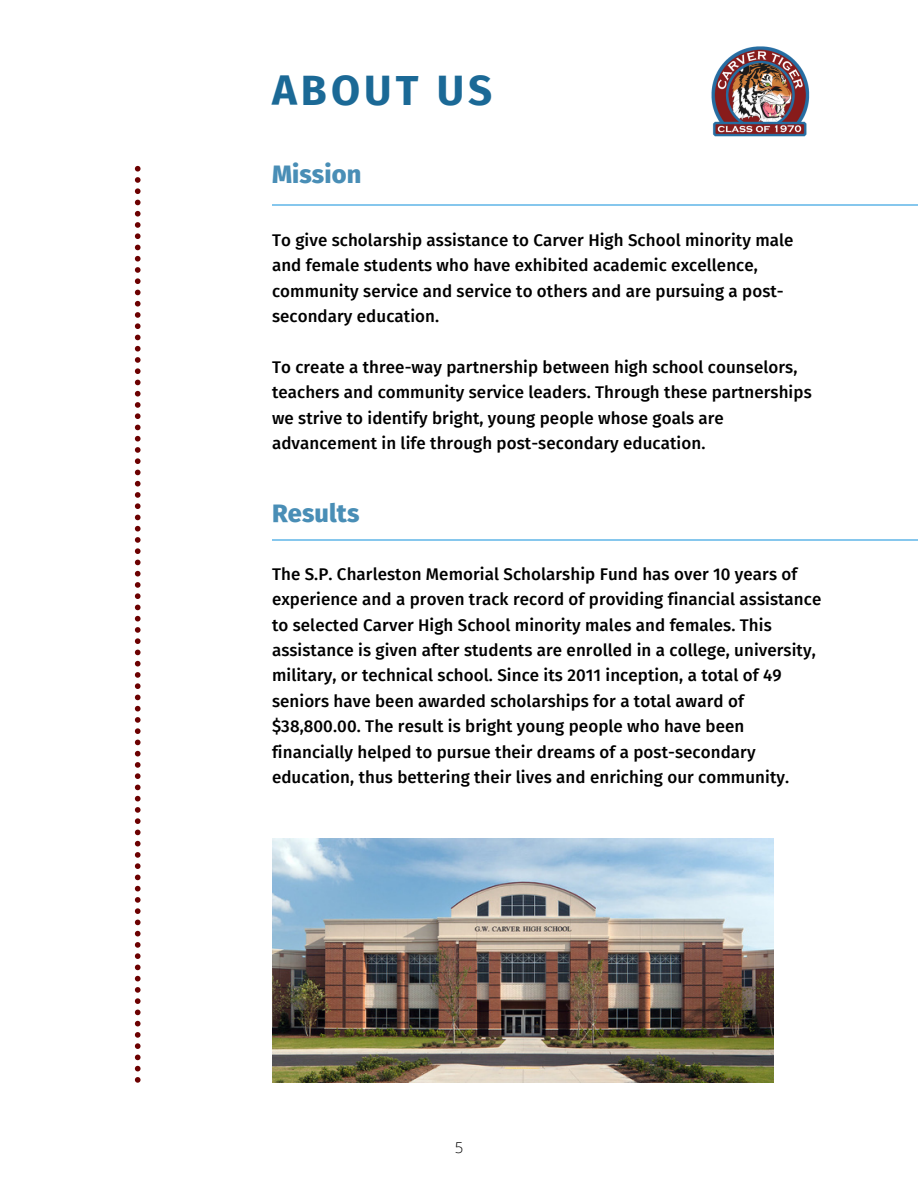
<style>
.page{position:relative;width:918px;height:1188px;background:#fff}
.page>*{position:absolute;margin:0;border:0;box-sizing:border-box;transform-origin:0 0}
.t1{font:700 42.15px "Fira Sans";letter-spacing:.095em;color:#1b6996}
.t2{font:800 25.35px "Fira Sans";letter-spacing:.005em;color:#498eb6}
.t3{font:500 16.95px/25.3px "Fira Sans";letter-spacing:.005em;color:#000}
.t4{font:300 15px "Open Sans";color:#000}
</style>
<div class="page">
<svg style="left:135px;top:166px;width:6px;height:917px"></svg>
<img style="left:711px;top:46px;width:99px;height:91px">
<hr style="left:272px;top:205px;width:646px;height:1px;background:#86c7ed">
<hr style="left:272px;top:539px;width:646px;height:1px;background:#86c7ed">
<img style="left:272px;top:838px;width:502px;height:244px">
<p class="t1" style="left:272px;top:66px;width:222px">ABOUT US</p>
<p class="t2" style="left:272px;top:159px;width:91px">Mission</p>
<p class="t3" style="left:272px;top:227px;width:523px">To give scholarship assistance to Carver High School minority male and female students who have exhibited academic excellence, community service and service to others and are pursuing a post&shy;secondary education.</p>
<p class="t3" style="left:272px;top:354px;width:541px">To create a three-way partnership between high school counselors, teachers and community service leaders. Through these partnerships we strive to identify bright, young people whose goals are advancement in life through post-secondary education.</p>
<p class="t2" style="left:272px;top:498px;width:89px">Results</p>
<p class="t3" style="left:272px;top:561px;width:551px">The S.P. Charleston Memorial Scholarship Fund has over 10 years of experience and a proven track record of providing financial assistance to selected Carver High School minority males and females. This assistance is given after students are enrolled in a college, university, military, or technical school. Since its 2011 inception, a total of 49 seniors have been awarded scholarships for a total award of $38,800.00. The result is bright young people who have been financially helped to pursue their dreams of a post-secondary education, thus bettering their lives and enriching our community.</p>
<p class="t4" style="left:455px;top:1137px;width:10px">5</p>
</div>
